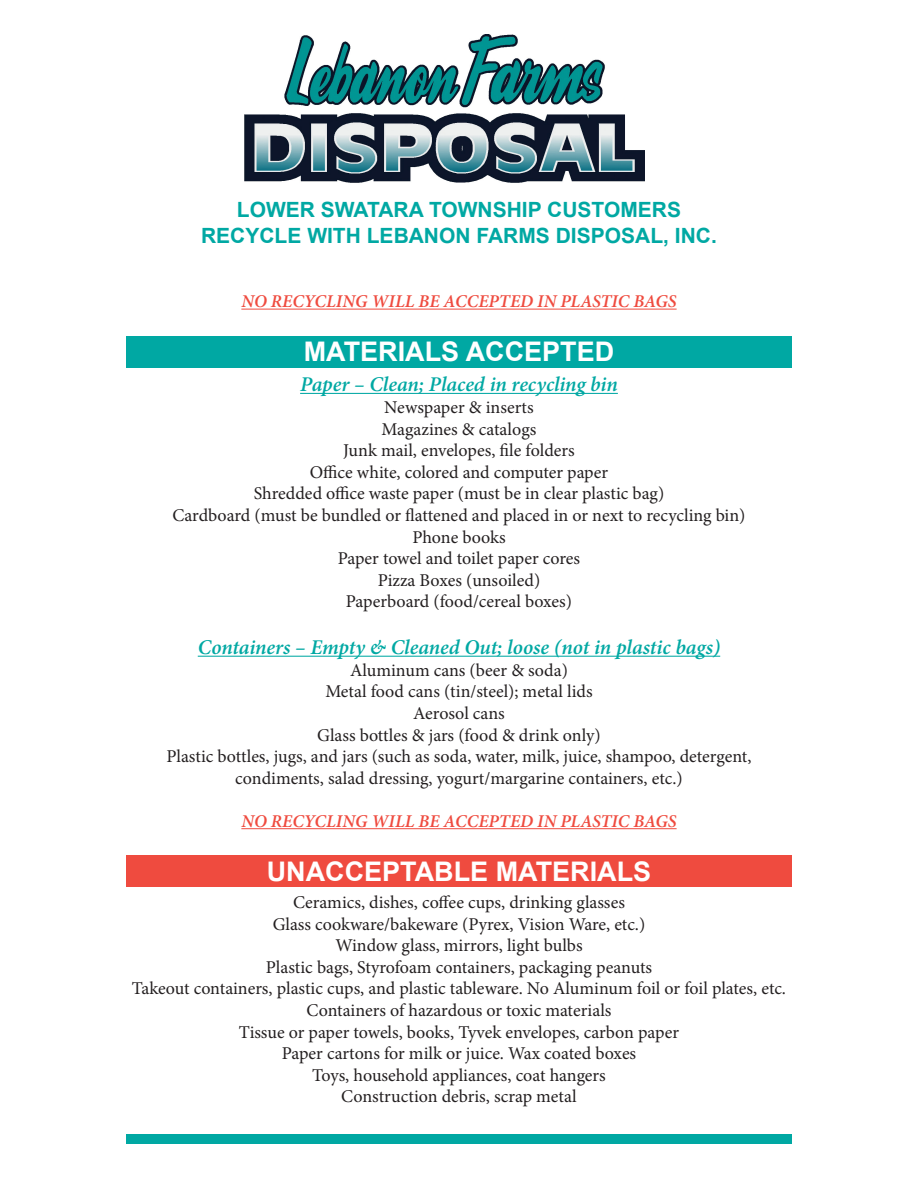
<style>
.page{position:relative;width:918px;height:1188px;background:#fff}
.page>*{position:absolute;margin:0;border:0;box-sizing:border-box;transform-origin:0 0}
.t1{font:700 27px "Arial";color:#fff}
.t2{font:italic 600 21px "Minion Pro";letter-spacing:-.005em;color:#00a8a3}
.t3{font:700 21px "Arial";color:#00a8a3}
.t4{font:18px/21.6px "Minion Pro";color:#231f20;text-align:center}
.t5{font:italic 600 18px "Minion Pro";color:#ef4b3f}
</style>
<div class="page">
<div style="left:126px;top:336px;width:666px;height:31px;background:#00a8a3"></div>
<div style="left:126px;top:1134px;width:666px;height:10px;background:#00a8a3"></div>
<div style="left:126px;top:856px;width:666px;height:31px;background:#ef4b3f"></div>
<hr style="left:241px;top:309px;width:436px;height:1px;background:#ef4b3f">
<hr style="left:300px;top:393px;width:318px;height:1px;background:#00a8a3">
<hr style="left:198px;top:656px;width:522px;height:1px;background:#00a8a3">
<hr style="left:241px;top:828px;width:436px;height:1px;background:#ef4b3f">
<img style="left:244px;top:34px;width:401px;height:149px">
<p class="t3" style="left:237px;top:195px;width:446px">LOWER SWATARA TOWNSHIP CUSTOMERS</p>
<p class="t3" style="left:201px;top:220px;width:517px">RECYCLE WITH LEBANON FARMS DISPOSAL, INC.</p>
<p class="t5" style="left:241px;top:289px;width:437px">NO RECYCLING WILL BE ACCEPTED IN PLASTIC BAGS</p>
<p class="t1" style="left:304px;top:333px;width:312px">MATERIALS ACCEPTED</p>
<p class="t2" style="left:300px;top:370px;width:319px">Paper – Clean; Placed in recycling bin</p>
<p class="t4" style="left:384px;top:396px;width:151px">Newspaper &amp; inserts</p>
<p class="t4" style="left:382px;top:418px;width:156px">Magazines &amp; catalogs</p>
<p class="t4" style="left:343px;top:440px;width:233px">Junk mail, envelopes, file folders</p>
<p class="t4" style="left:310px;top:461px;width:300px">Office white, colored and computer paper</p>
<p class="t4" style="left:254px;top:483px;width:412px">Shredded office waste paper (must be in clear plastic bag)</p>
<p class="t4" style="left:172px;top:504px;width:575px">Cardboard (must be bundled or flattened and placed in or next to recycling bin)</p>
<p class="t4" style="left:412px;top:526px;width:95px">Phone books</p>
<p class="t4" style="left:338px;top:548px;width:244px">Paper towel and toilet paper cores</p>
<p class="t4" style="left:378px;top:569px;width:164px">Pizza Boxes (unsoiled)</p>
<p class="t4" style="left:346px;top:591px;width:228px">Paperboard (food/cereal boxes)</p>
<p class="t2" style="left:198px;top:633px;width:524px">Containers – Empty &amp; Cleaned Out; loose (not in plastic bags)</p>
<p class="t4" style="left:350px;top:659px;width:219px">Aluminum cans (beer &amp; soda)</p>
<p class="t4" style="left:325px;top:681px;width:269px">Metal food cans (tin/steel); metal lids</p>
<p class="t4" style="left:413px;top:702px;width:93px">Aerosol cans</p>
<p class="t4" style="left:317px;top:724px;width:285px">Glass bottles &amp; jars (food &amp; drink only)</p>
<p class="t4" style="left:166px;top:746px;width:587px">Plastic bottles, jugs, and jars (such as soda, water, milk, juice, shampoo, detergent, condiments, salad dressing, yogurt/margarine containers, etc.)</p>
<p class="t5" style="left:241px;top:809px;width:437px">NO RECYCLING WILL BE ACCEPTED IN PLASTIC BAGS</p>
<p class="t1" style="left:267px;top:852px;width:386px">UNACCEPTABLE MATERIALS</p>
<p class="t4" style="left:293px;top:891px;width:333px">Ceramics, dishes, coffee cups, drinking glasses</p>
<p class="t4" style="left:273px;top:913px;width:374px">Glass cookware/bakeware (Pyrex, Vision Ware, etc.)</p>
<p class="t4" style="left:335px;top:935px;width:249px">Window glass, mirrors, light bulbs</p>
<p class="t4" style="left:266px;top:956px;width:388px">Plastic bags, Styrofoam containers, packaging peanuts</p>
<p class="t4" style="left:132px;top:978px;width:656px">Takeout containers, plastic cups, and plastic tableware. No Aluminum foil or foil plates, etc.</p>
<p class="t4" style="left:307px;top:999px;width:306px">Containers of hazardous or toxic materials</p>
<p class="t4" style="left:239px;top:1021px;width:442px">Tissue or paper towels, books, Tyvek envelopes, carbon paper</p>
<p class="t4" style="left:282px;top:1043px;width:356px">Paper cartons for milk or juice. Wax coated boxes</p>
<p class="t4" style="left:312px;top:1064px;width:295px">Toys, household appliances, coat hangers</p>
<p class="t4" style="left:341px;top:1086px;width:237px">Construction debris, scrap metal</p>
</div>
